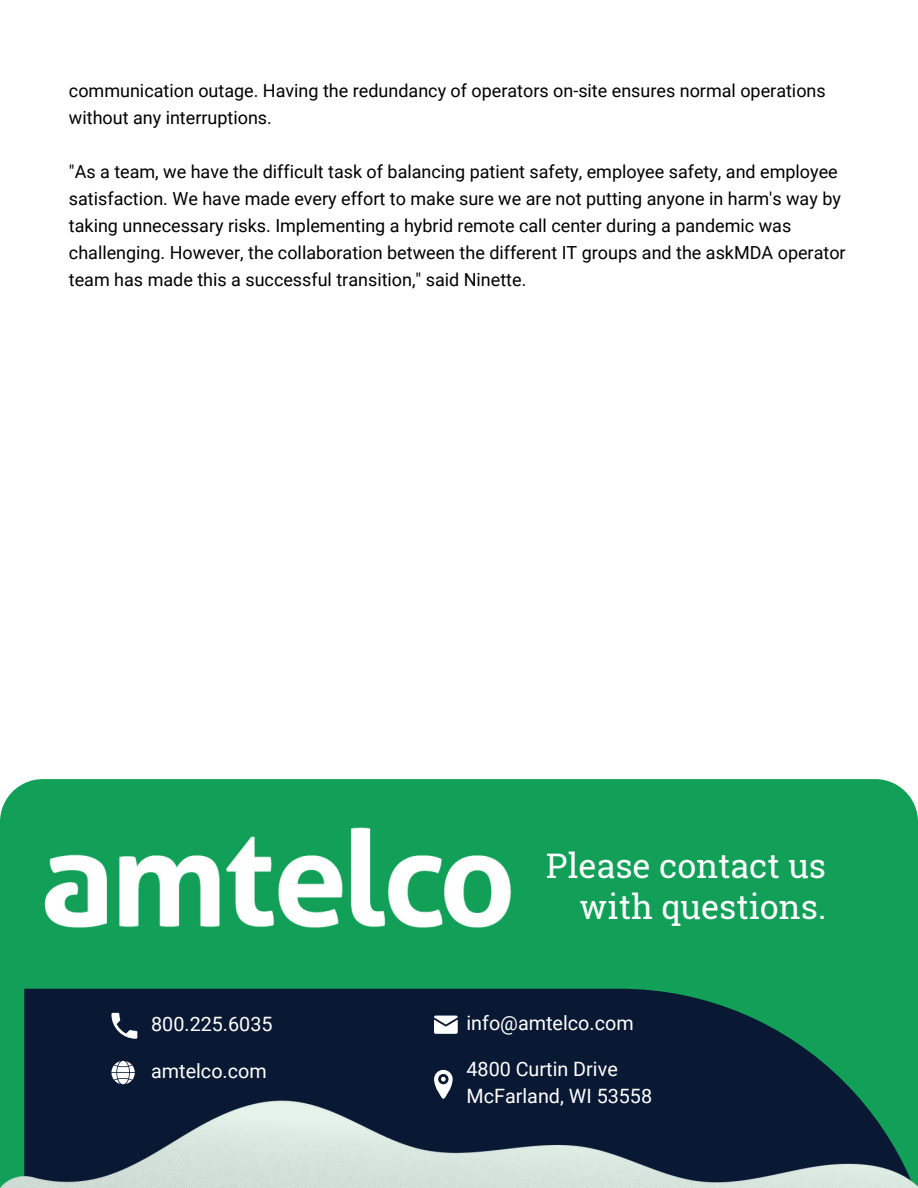
<style>
.page{position:relative;width:918px;height:1188px;background:#fff}
.page>*{position:absolute;margin:0;border:0;box-sizing:border-box;transform-origin:0 0}
.t1{font:33.9px/40.5px "Roboto Slab";color:#fff;text-align:right}
.t2{font:19.8px "Roboto";color:#fff}
.t3{font:18px/27px "Roboto";color:#000}
</style>
<div class="page">
<div style="left:0;top:779px;width:918px;height:317px;background:#12a058"></div>
<svg style="left:24px;top:989px;width:894px;height:107px;background:#0a2c38"></svg>
<svg style="left:111px;top:1013px;width:26px;height:26px"></svg>
<svg style="left:434px;top:1070px;width:19px;height:26px"></svg>
<svg style="left:434px;top:1016px;width:24px;height:18px"></svg>
<svg style="left:111px;top:1061px;width:24px;height:23px"></svg>
<img style="left:35px;top:807px;width:484px;height:155px">
<img style="left:0;top:1096px;width:918px;height:92px">
<p class="t3" style="left:69px;top:77px;width:758px">communication outage. Having the redundancy of operators on-site ensures normal operations without any interruptions.</p>
<p class="t3" style="left:69px;top:158px;width:778px">"As a team, we have the difficult task of balancing patient safety, employee safety, and employee satisfaction. We have made every effort to make sure we are not putting anyone in harm's way by taking unnecessary risks. Implementing a hybrid remote call center during a pandemic was challenging. However, the collaboration between the different IT groups and the askMDA operator team has made this a successful transition," said Ninette.</p>
<p class="t2" style="left:151px;top:1012px;width:123px">800.225.6035</p>
<p class="t2" style="left:151px;top:1060px;width:117px">amtelco.com</p>
<h1 class="t1" style="left:546px;top:845px;width:281px">Please contact us with questions.</h1>
<p class="t2" style="left:466px;top:1011px;width:169px">info@amtelco.com</p>
<p class="t2" style="left:466px;top:1058px;width:153px">4800 Curtin Drive</p>
<p class="t2" style="left:466px;top:1085px;width:187px">McFarland, WI 53558</p>
</div>
